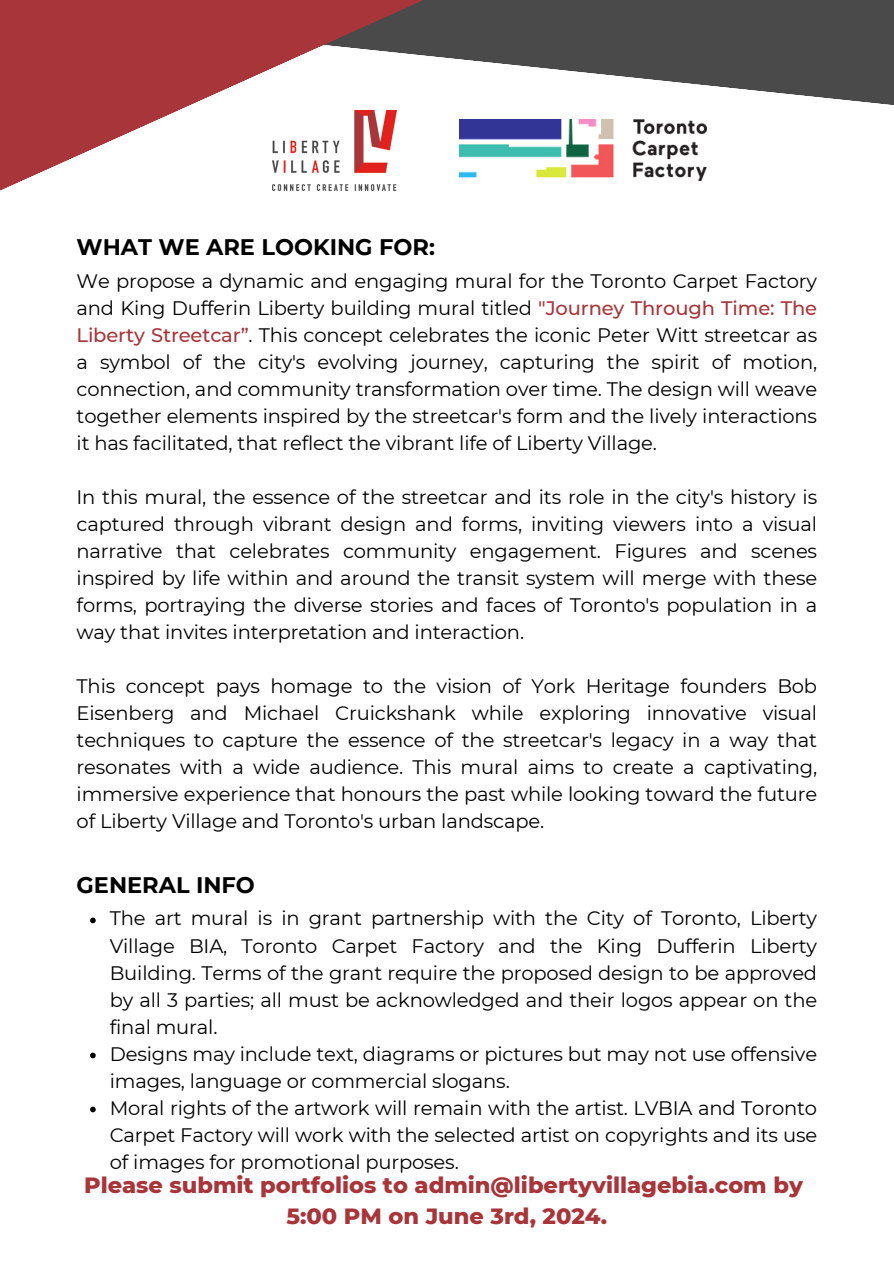
<style>
.page{position:relative;width:894px;height:1264px;background:#fff}
.page>*{position:absolute;margin:0;border:0;box-sizing:border-box;transform-origin:0 0}
.t1{font:800 22.5px/30.3px "Montserrat";color:#a8353a;text-align:center}
.t2{font:700 22.5px "Montserrat";color:#000}
.t3{font:19.5px/27px "Montserrat";letter-spacing:-.01em;color:#000;text-align:justify}
.s1{font-weight:500;color:#a8353a}
</style>
<div class="page">
<svg style="left:90px;top:917px;width:6px;height:6px"></svg>
<svg style="left:90px;top:1052px;width:6px;height:6px"></svg>
<svg style="left:90px;top:1106px;width:6px;height:6px"></svg>
<svg style="left:611px;top:0;width:282px;height:130px;fill:#4b4a4a"></svg>
<svg style="left:0;top:0;width:611px;height:191px"></svg>
<img style="left:272px;top:110px;width:124px;height:80px">
<img style="left:459px;top:120px;width:247px;height:61px">
<p class="t2" style="left:77px;top:233px;width:360px">WHAT WE ARE LOOKING FOR:</p>
<h1 class="t3" style="left:77px;top:267px;width:742px">We propose a dynamic and engaging mural for the Toronto Carpet Factory and King Dufferin Liberty building mural titled <span class="s1">"Journey Through Time: The Liberty Streetcar”</span>. This concept celebrates the iconic Peter Witt streetcar as a symbol of the city's evolving journey, capturing the spirit of motion, connection, and community transformation over time. The design will weave together elements inspired by the streetcar's form and the lively interactions it has facilitated, that reflect the vibrant life of Liberty Village.</h1>
<p class="t3" style="left:77px;top:483px;width:742px">In this mural, the essence of the streetcar and its role in the city's history is captured through vibrant design and forms, inviting viewers into a visual narrative that celebrates community engagement. Figures and scenes inspired by life within and around the transit system will merge with these forms, portraying the diverse stories and faces of Toronto's population in a way that invites interpretation and interaction.</p>
<p class="t3" style="left:77px;top:672px;width:742px">This concept pays homage to the vision of York Heritage founders Bob Eisenberg and Michael Cruickshank while exploring innovative visual techniques to capture the essence of the streetcar's legacy in a way that resonates with a wide audience. This mural aims to create a captivating, immersive experience that honours the past while looking toward the future of Liberty Village and Toronto's urban landscape.</p>
<p class="t2" style="left:77px;top:870px;width:180px">GENERAL INFO</p>
<p class="t3" style="left:110px;top:905px;width:708px">The art mural is in grant partnership with the City of Toronto, Liberty Village BIA, Toronto Carpet Factory and the King Dufferin Liberty Building. Terms of the grant require the proposed design to be approved by all 3 parties; all must be acknowledged and their logos appear on the final mural.</p>
<h1 class="t3" style="left:110px;top:1040px;width:708px">Designs may include text, diagrams or pictures but may not use offensive images, language or commercial slogans.</h1>
<p class="t3" style="left:110px;top:1094px;width:708px">Moral rights of the artwork will remain with the artist. LVBIA and Toronto Carpet Factory will work with the selected artist on copyrights and its use of images for promotional purposes.</p>
<p class="t1" style="left:84px;top:1169px;width:720px">Please submit portfolios to admin@libertyvillagebia.com by<br>5:00 PM on June 3rd, 2024.</p>
</div>
